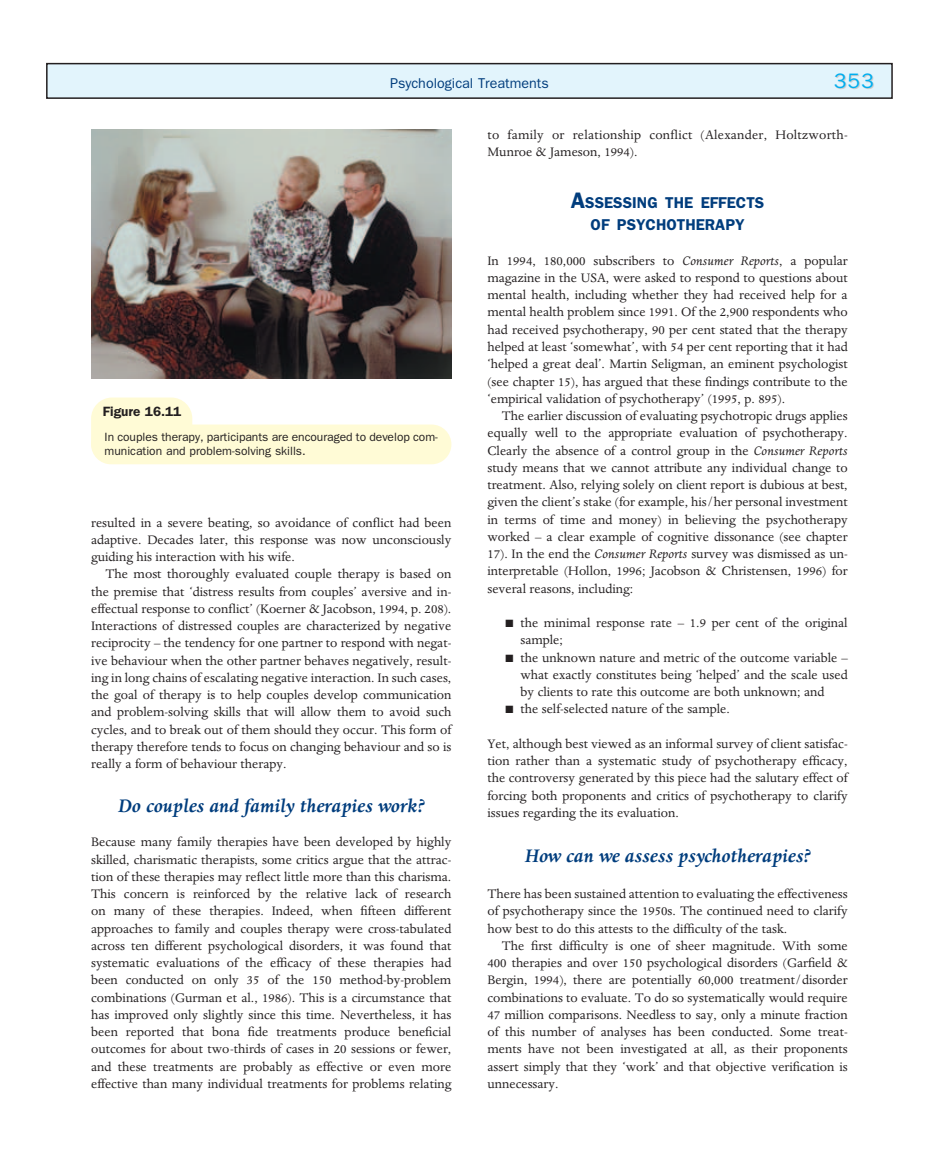
<style>
.page{position:relative;width:932px;height:1174px;background:#fff}
.page>*{position:absolute;margin:0;border:0;box-sizing:border-box;transform-origin:0 0}
.t1{font:italic 700 21px "Dante";color:#013d7d}
.t2{font:21px "Franklin Gothic";color:#00aeef}
.t3{font:600 15.75px/22.5px "Franklin Gothic";color:#013d7d;text-align:center}
.t4{font:14.25px/17.2px "Dante";color:#231f20;text-align:justify}
.t5{font:14.25px/17.2px "Dante";letter-spacing:.02em;color:#231f20}
.t6{font:14.25px "Franklin Gothic";color:#013d7d}
.t7{font:600 13.5px "Franklin Gothic";color:#231f20}
.t8{font:12px/13.5px "Franklin Gothic";color:#231f20}
.s1{font-size:22.5px}
.s2{font-style:italic}
</style>
<div class="page">
<svg style="left:46px;top:62px;width:847px;height:403px"></svg>
<p class="t6" style="left:390px;top:78px;width:160px">Psychological Treatments</p>
<h1 class="t2" style="left:833px;top:73px;width:41px">353</h1>
<p class="t7" style="left:103px;top:406px;width:80px">Figure 16.11</p>
<p class="t8" style="left:105px;top:431px;width:334px">In couples therapy, participants are encouraged to develop com&shy;munication and problem-solving skills.</p>
<p class="t4" style="left:91px;top:515px;width:361px">resulted in a severe beating, so avoidance of conflict had been adaptive. Decades later, this response was now unconsciously guiding his interaction with his wife.</p>
<p class="t4" style="left:91px;top:566px;width:361px;text-indent:14px">The most thoroughly evaluated couple therapy is based on the premise that ‘distress results from couples’ aversive and in&shy;effectual response to conflict’ (Koerner &amp; Jacobson, 1994, p. 208).<br>Interactions of distressed couples are characterized by negative reciprocity – the tendency for one partner to respond with negat&shy;ive behaviour when the other partner behaves negatively, result&shy;ing in long chains of escalating negative interaction. In such cases, the goal of therapy is to help couples develop communication and problem-solving skills that will allow them to avoid such cycles, and to break out of them should they occur. This form of therapy therefore tends to focus on changing behaviour and so is really a form of behaviour therapy.</p>
<h1 class="t1" style="left:118px;top:798px;width:307px">Do couples and family therapies work?</h1>
<p class="t4" style="left:91px;top:834px;width:362px">Because many family therapies have been developed by highly skilled, charismatic therapists, some critics argue that the attrac&shy;tion of these therapies may reflect little more than this charisma.<br>This concern is reinforced by the relative lack of research on many of these therapies. Indeed, when fifteen different approaches to family and couples therapy were cross-tabulated across ten different psychological disorders, it was found that systematic evaluations of the efficacy of these therapies had been conducted on only 35 of the 150 method-by-problem combinations (Gurman et al., 1986). This is a circumstance that has improved only slightly since this time. Nevertheless, it has been reported that bona fide treatments produce beneficial outcomes for about two-thirds of cases in 20 sessions or fewer, and these treatments are probably as effective or even more effective than many individual treatments for problems relating</p>
<p class="t5" style="left:487px;top:127px;width:361px">to family or relationship conflict (Alexander, Holtzworth-<br>Munroe &amp; Jameson, 1994).</p>
<p class="t3" style="left:570px;top:192px;width:195px"><span class="s1">A</span>SSESSING THE EFFECTS<br>OF PSYCHOTHERAPY</p>
<p class="t4" style="left:487px;top:253px;width:361px">In 1994, 180,000 subscribers to <span class="s2">Consumer Reports</span>, a popular magazine in the USA, were asked to respond to questions about mental health, including whether they had received help for a mental health problem since 1991. Of the 2,900 respondents who had received psychotherapy, 90 per cent stated that the therapy helped at least ‘somewhat’, with 54 per cent reporting that it had ‘helped a great deal’. Martin Seligman, an eminent psychologist (see chapter 15), has argued that these findings contribute to the ‘empirical validation of psychotherapy’ (1995, p. 895).</p>
<p class="t4" style="left:487px;top:408px;width:361px;text-indent:14px">The earlier discussion of evaluating psychotropic drugs applies equally well to the appropriate evaluation of psychotherapy.<br>Clearly the absence of a control group in the <span class="s2">Consumer Reports </span>study means that we cannot attribute any individual change to treatment. Also, relying solely on client report is dubious at best, given the client’s stake (for example, his/her personal investment in terms of time and money) in believing the psychotherapy worked – a clear example of cognitive dissonance (see chapter 17). In the end the <span class="s2">Consumer Reports</span> survey was dismissed as un&shy;interpretable (Hollon, 1996; Jacobson &amp; Christensen, 1996) for several reasons, including:</p>
<p class="t4" style="left:520px;top:615px;width:328px;text-indent:-15px">■ the minimal response rate – 1.9 per cent of the original sample;</p>
<p class="t4" style="left:520px;top:650px;width:328px;text-indent:-15px">■ the unknown nature and metric of the outcome variable – what exactly constitutes being ‘helped’ and the scale used by clients to rate this outcome are both unknown; and</p>
<p class="t4" style="left:505px;top:701px;width:226px">■ the self-selected nature of the sample.</p>
<p class="t4" style="left:487px;top:736px;width:361px">Yet, although best viewed as an informal survey of client satisfac&shy;tion rather than a systematic study of psychotherapy efficacy, the controversy generated by this piece had the salutary effect of forcing both proponents and critics of psychotherapy to clarify issues regarding the its evaluation.</p>
<h1 class="t1" style="left:524px;top:848px;width:287px">How can we assess psychotherapies?</h1>
<p class="t4" style="left:487px;top:886px;width:361px">There has been sustained attention to evaluating the effectiveness of psychotherapy since the 1950s. The continued need to clarify how best to do this attests to the difficulty of the task.</p>
<p class="t4" style="left:487px;top:938px;width:361px;text-indent:14px">The first difficulty is one of sheer magnitude. With some 400 therapies and over 150 psychological disorders (Garfield &amp; Bergin, 1994), there are potentially 60,000 treatment/disorder combinations to evaluate. To do so systematically would require 47 million comparisons. Needless to say, only a minute fraction of this number of analyses has been conducted. Some treat&shy;ments have not been investigated at all, as their proponents assert simply that they ‘work’ and that objective verification is unnecessary.</p>
</div>
